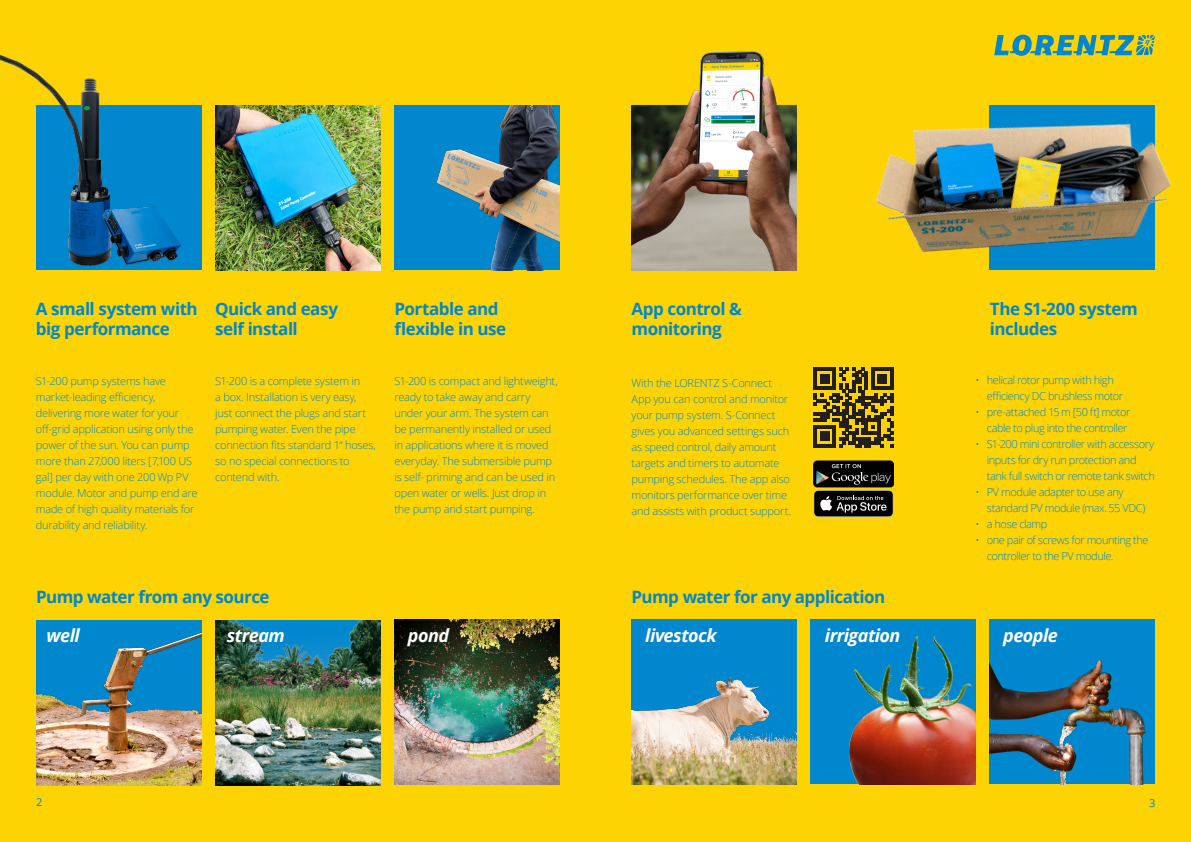
<style>
.page{position:relative;width:1191px;height:842px;background:#fed304}
.page>*{position:absolute;margin:0;border:0;box-sizing:border-box;transform-origin:0 0}
.StandardText{font:italic 700 18px "Open Sans";letter-spacing:-.03em;color:#fff}
.StandardHeader{font:700 17px/20px "Open Sans";letter-spacing:-.03em;color:#0087cd}
.Standard_text_blue{font:300 11px/16px "Open Sans";letter-spacing:-.02em;color:#0087cd}
.Standard_text_blue-2{font:300 11px/16px "Open Sans";letter-spacing:-.04em;color:#0087cd}
.t1{font:11px "Open Sans";color:#0087cd}
</style>
<div class="page">
<svg style="left:987px;top:35px;width:167px;height:12px"></svg>
<img style="left:36px;top:620px;width:165px;height:165px">
<img style="left:215px;top:620px;width:165px;height:165px">
<img style="left:394px;top:619px;width:165px;height:165px">
<img style="left:215px;top:105px;width:165px;height:165px">
<div style="left:394px;top:105px;width:165px;height:165px;background:#0087cd"></div>
<img style="left:436px;top:105px;width:123px;height:165px">
<div style="left:36px;top:105px;width:165px;height:165px;background:#0087cd"></div>
<img style="left:0;top:42px;width:189px;height:225px">
<img style="left:631px;top:619px;width:165px;height:165px">
<img style="left:810px;top:619px;width:165px;height:165px">
<img style="left:990px;top:619px;width:165px;height:165px">
<img style="left:631px;top:35px;width:165px;height:236px">
<img style="left:844px;top:47px;width:347px;height:279px">
<img style="left:813px;top:458px;width:80px;height:32px">
<svg style="left:813px;top:490px;width:80px;height:27px"></svg>
<svg style="left:813px;top:367px;width:80px;height:80px"></svg>
<p class="StandardHeader" style="left:36px;top:298px;width:163px">A small system with big performance</p>
<p class="Standard_text_blue" style="left:36px;top:373px;width:163px">S1-200 pump systems have market-leading efficiency, delivering more water for your off-grid application using only the power of the sun. You can pump more than 27,000 liters [7,100 US gal] per day with one 200 Wp PV module. Motor and pump end are made of high quality materials for durability and reliability.</p>
<p class="StandardHeader" style="left:215px;top:298px;width:124px">Quick and easy self install</p>
<p class="Standard_text_blue" style="left:215px;top:373px;width:162px">S1-200 is a complete system in<br>a box. Installation is very easy, just connect the plugs and start pumping water. Even the pipe connection fits standard 1“ hoses, so no special connections to contend with.</p>
<p class="StandardHeader" style="left:394px;top:298px;width:113px">Portable and flexible in use</p>
<p class="Standard_text_blue" style="left:394px;top:373px;width:165px">S1-200 is compact and lightweight, ready to take away and carry under your arm. The system can be permanently installed or used in applications where it is moved everyday. The submersible pump is self- priming and can be used in open water or wells. Just drop in the pump and start pumping.</p>
<p class="StandardHeader" style="left:631px;top:298px;width:112px">App control &amp; monitoring</p>
<p class="Standard_text_blue" style="left:631px;top:375px;width:161px">With the LORENTZ S-Connect<br>App you can control and monitor your pump system. S-Connect gives you advanced settings such as speed control, daily amount targets and timers to automate pumping schedules. The app also monitors performance over time and assists with product support.</p>
<p class="StandardHeader" style="left:990px;top:298px;width:149px">The S1-200 system includes</p>
<p class="Standard_text_blue-2" style="left:986px;top:372px;width:138px;text-indent:-11px">• helical rotor pump with high efficiency DC brushless motor</p>
<p class="Standard_text_blue-2" style="left:975px;top:404px;width:156px;text-align:right">• pre-attached 15 m [50 ft] motor cable to plug into the controller</p>
<p class="Standard_text_blue-2" style="left:986px;top:436px;width:170px;text-indent:-11px">• S1-200 mini controller with accessory inputs for dry run protection and tank full switch or remote tank switch</p>
<p class="Standard_text_blue-2" style="left:986px;top:484px;width:160px;text-indent:-11px">• PV module adapter to use any standard PV module (max. 55 VDC)</p>
<p class="Standard_text_blue-2" style="left:975px;top:516px;width:73px">• a hose clamp</p>
<p class="Standard_text_blue-2" style="left:986px;top:532px;width:163px;text-indent:-11px">• one pair of screws for mounting the controller to the PV module.</p>
<p class="StandardHeader" style="left:36px;top:586px;width:235px">Pump water from any source</p>
<p class="StandardHeader" style="left:631px;top:586px;width:255px">Pump water for any application</p>
<p class="StandardText" style="left:46px;top:623px;width:35px">well</p>
<p class="StandardText" style="left:227px;top:623px;width:60px">stream</p>
<p class="StandardText" style="left:408px;top:623px;width:43px">pond</p>
<p class="StandardText" style="left:645px;top:623px;width:73px">livestock</p>
<p class="StandardText" style="left:825px;top:623px;width:77px">irrigation</p>
<p class="StandardText" style="left:1003px;top:623px;width:56px">people</p>
<p class="t1" style="left:36px;top:795px;width:8px">2</p>
<p class="t1" style="left:1149px;top:795px;width:8px">3</p>
</div>
